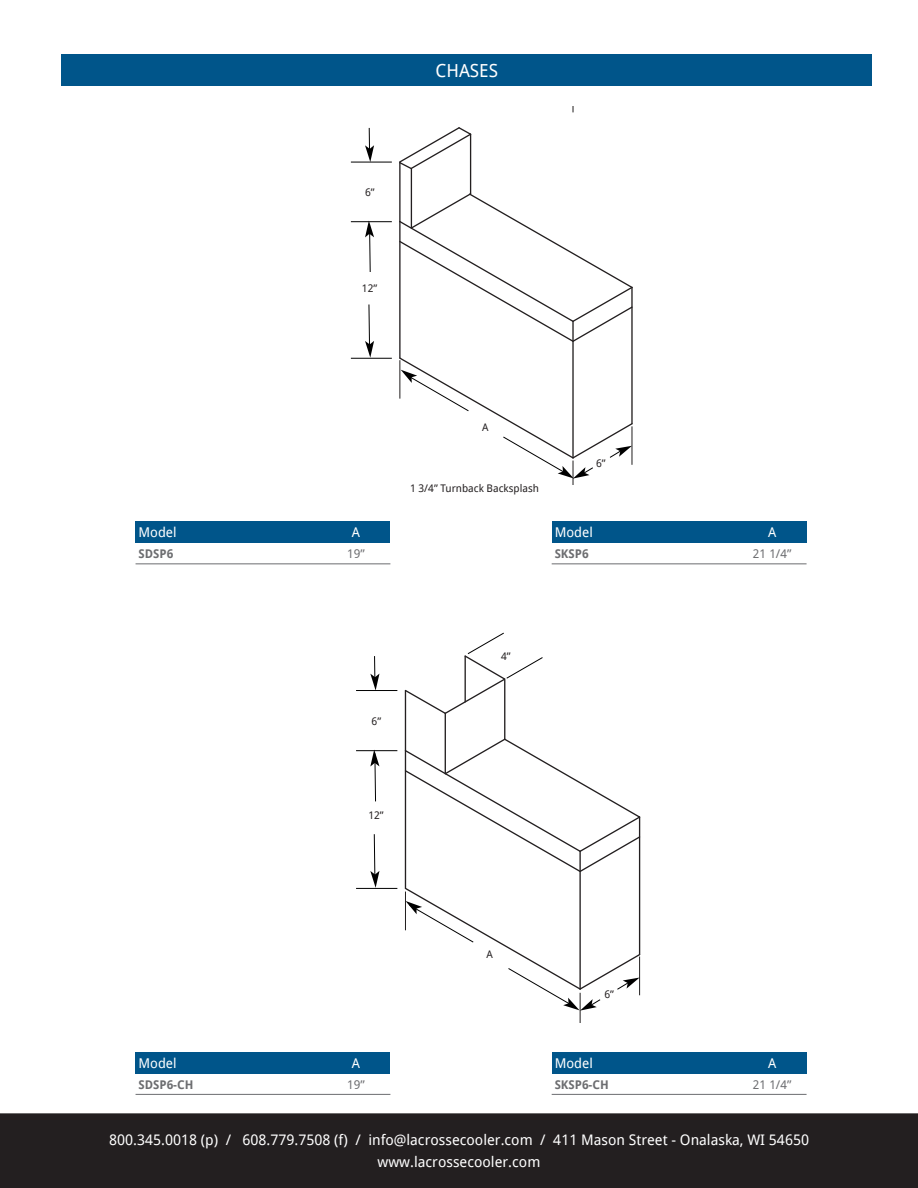
<style>
.page{position:relative;width:918px;height:1188px;background:#fff}
.page>*{position:absolute;margin:0;border:0;box-sizing:border-box;transform-origin:0 0}
.t1{font:18px "Droid Sans";color:#fff}
.t2{font:14.55px "Droid Sans";color:#fff}
.t3{font:13.5px "Droid Sans";color:#fff}
.t4{font:700 12px "Droid Sans";color:#6c6d70}
.t5{font:12px "Droid Sans";color:#6c6d70}
.t6{font:10.5px "Droid Sans";color:#231f20}
</style>
<div class="page">
<div style="left:62px;top:54px;width:810px;height:31px;background:#00558a"></div>
<hr style="left:405px;top:751px;width:1px;height:137px;background:#231f20">
<hr style="left:579px;top:851px;width:2px;height:138px;background:#231f20">
<hr style="left:639px;top:817px;width:1px;height:138px;background:#231f20">
<hr style="left:405px;top:691px;width:1px;height:60px;background:#231f20">
<hr style="left:445px;top:713px;width:1px;height:61px;background:#231f20">
<hr style="left:504px;top:680px;width:1px;height:59px;background:#231f20">
<svg style="left:404px;top:737px;width:237px;height:136px"></svg>
<hr style="left:580px;top:993px;width:1px;height:30px;background:#211e1e">
<svg style="left:370px;top:751px;width:9px;height:51px"></svg>
<svg style="left:370px;top:834px;width:9px;height:54px"></svg>
<hr style="left:356px;top:750px;width:41px;height:1px;background:#000">
<hr style="left:356px;top:888px;width:41px;height:1px;background:#000">
<hr style="left:356px;top:690px;width:41px;height:1px;background:#000">
<svg style="left:404px;top:632px;width:139px;height:83px"></svg>
<svg style="left:370px;top:656px;width:9px;height:34px"></svg>
<svg style="left:404px;top:887px;width:237px;height:124px"></svg>
<hr style="left:399px;top:222px;width:2px;height:136px;background:#231f20">
<hr style="left:572px;top:321px;width:2px;height:137px;background:#231f20">
<hr style="left:631px;top:287px;width:2px;height:137px;background:#231f20">
<hr style="left:399px;top:162px;width:2px;height:60px;background:#231f20">
<hr style="left:411px;top:169px;width:1px;height:59px;background:#231f20">
<hr style="left:470px;top:134px;width:1px;height:60px;background:#231f20">
<svg style="left:399px;top:192px;width:234px;height:151px"></svg>
<svg style="left:399px;top:127px;width:73px;height:43px"></svg>
<svg style="left:365px;top:222px;width:9px;height:50px"></svg>
<svg style="left:365px;top:304px;width:9px;height:54px"></svg>
<hr style="left:351px;top:221px;width:41px;height:1px;background:#000">
<hr style="left:351px;top:358px;width:41px;height:1px;background:#000">
<hr style="left:351px;top:162px;width:41px;height:1px;background:#000">
<svg style="left:365px;top:128px;width:9px;height:34px"></svg>
<svg style="left:399px;top:356px;width:234px;height:128px"></svg>
<div style="left:136px;top:521px;width:254px;height:22px;background:#00558a"></div>
<hr style="left:136px;top:563px;width:254px;height:1px;background:#6c6d70">
<div style="left:552px;top:521px;width:255px;height:22px;background:#00558a"></div>
<hr style="left:552px;top:563px;width:255px;height:1px;background:#6c6d70">
<div style="left:136px;top:1052px;width:254px;height:22px;background:#00558a"></div>
<hr style="left:136px;top:1094px;width:254px;height:1px;background:#6c6d70">
<div style="left:552px;top:1052px;width:255px;height:22px;background:#00558a"></div>
<hr style="left:552px;top:1094px;width:255px;height:1px;background:#6c6d70">
<div style="left:0;top:1114px;width:918px;height:74px;background:#231f20"></div>
<div style="left:0;top:1113px;width:918px;height:75px;border:1px solid #231f20"></div>
<p class="t6" style="left:365px;top:185px;width:11px">6”</p>
<p class="t6" style="left:362px;top:281px;width:17px">12”</p>
<p class="t1" style="left:436px;top:58px;width:64px">CHASES</p>
<p class="t3" style="left:139px;top:523px;width:40px">Model</p>
<p class="t3" style="left:352px;top:523px;width:10px">A</p>
<p class="t4" style="left:139px;top:545px;width:36px">SDSP6</p>
<p class="t5" style="left:347px;top:546px;width:19px">19”</p>
<p class="t6" style="left:482px;top:420px;width:8px">A</p>
<p class="t6" style="left:410px;top:481px;width:130px">1 3/4” Turnback Backsplash</p>
<p class="t6" style="left:596px;top:456px;width:11px">6”</p>
<p class="t3" style="left:555px;top:523px;width:40px">Model</p>
<p class="t3" style="left:768px;top:523px;width:10px">A</p>
<p class="t4" style="left:555px;top:545px;width:35px">SKSP6</p>
<p class="t5" style="left:753px;top:546px;width:40px">21 1/4”</p>
<p class="t6" style="left:372px;top:714px;width:11px">6”</p>
<p class="t6" style="left:368px;top:808px;width:17px">12”</p>
<p class="t6" style="left:501px;top:649px;width:11px">4”</p>
<p class="t3" style="left:139px;top:1054px;width:40px">Model</p>
<p class="t3" style="left:352px;top:1054px;width:10px">A</p>
<p class="t4" style="left:139px;top:1076px;width:56px">SDSP6-CH</p>
<p class="t5" style="left:347px;top:1076px;width:19px">19”</p>
<p class="t6" style="left:487px;top:947px;width:8px">A</p>
<p class="t6" style="left:604px;top:987px;width:11px">6”</p>
<p class="t3" style="left:555px;top:1054px;width:40px">Model</p>
<p class="t3" style="left:768px;top:1054px;width:10px">A</p>
<p class="t4" style="left:555px;top:1076px;width:56px">SKSP6-CH</p>
<p class="t5" style="left:753px;top:1076px;width:40px">21 1/4”</p>
<p class="t2" style="left:109px;top:1130px;width:701px">800.345.0018 (p) / 608.779.7508 (f) / info@lacrossecooler.com / 411 Mason Street - Onalaska, WI 54650</p>
<p class="t2" style="left:378px;top:1151px;width:164px">www.lacrossecooler.com</p>
</div>
